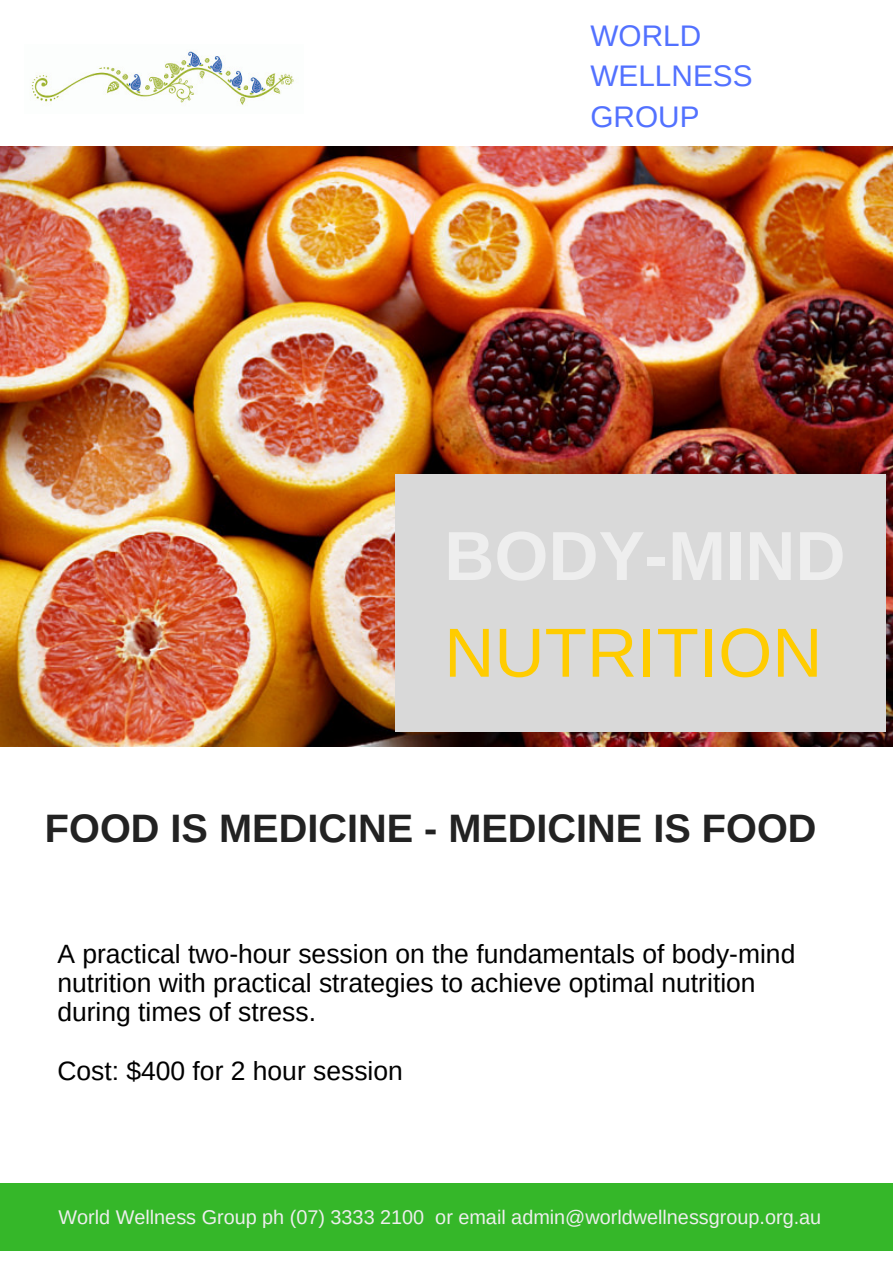
<style>
.page{position:relative;width:893px;height:1263px;background:#fff}
.page>*{position:absolute;margin:0;border:0;box-sizing:border-box;transform-origin:0 0}
.t1{font:700 69.45px "Arimo";color:#eee}
.t2{font:69.45px "Arimo";color:#fc0}
.t3{font:700 39.6px "Arimo";color:#222}
.t4{font:29.7px/40.5px "Arimo";color:#5271ff}
.t5{font:26.4px/29.2px "Arimo";color:#000}
.t6{font:19.8px "Arimo";color:#eee}
</style>
<div class="page">
<img style="left:0;top:146px;width:892px;height:600px">
<div style="left:395px;top:474px;width:490px;height:258px;background:#d9d9d9"></div>
<div style="left:0;top:1183px;width:892px;height:68px;background:#35b729"></div>
<img style="left:30px;top:51px;width:264px;height:55px">
<p class="t4" style="left:590px;top:15px;width:164px">WORLD<br>WELLNESS<br>GROUP</p>
<h1 class="t1" style="left:444px;top:517px;width:403px">BODY-MIND</h1>
<h1 class="t2" style="left:444px;top:614px;width:379px">NUTRITION</h1>
<h2 class="t3" style="left:45px;top:806px;width:773px">FOOD IS MEDICINE - MEDICINE IS FOOD</h2>
<p class="t5" style="left:57px;top:939px;width:739px">A practical two-hour session on the fundamentals of body-mind nutrition with practical strategies to achieve optimal nutrition during times of stress.</p>
<p class="t5" style="left:57px;top:1055px;width:347px">Cost: $400 for 2 hour session</p>
<p class="t6" style="left:58px;top:1206px;width:764px">World Wellness Group ph (07) 3333 2100 or email admin@worldwellnessgroup.org.au</p>
</div>
